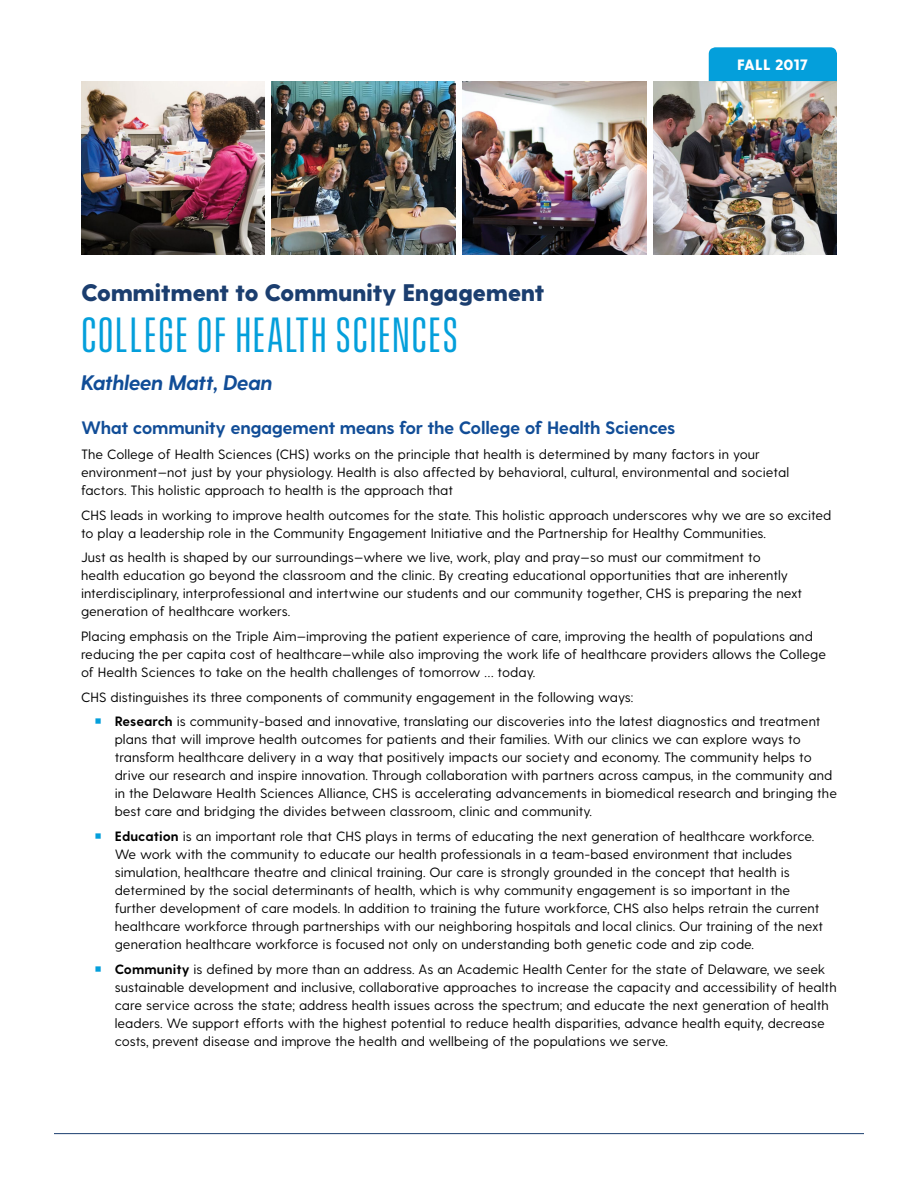
<style>
.page{position:relative;width:918px;height:1188px;background:#fff}
.page>*{position:absolute;margin:0;border:0;box-sizing:border-box;transform-origin:0 0}
.t1{font:45px "Vanguard CF";letter-spacing:.03em;color:#049fdb}
.t2{font:800 24px "Greycliff CF";letter-spacing:-.02em;color:#1b3e6f}
.t3{font:italic 700 21px "Greycliff CF";letter-spacing:-.02em;color:#114d97}
.t4{font:700 18px "Greycliff CF";letter-spacing:-.02em;color:#114d97}
.t5{font:800 15px "Greycliff CF";letter-spacing:.005em;color:#fff}
.t6{font:13.5px/18px "Greycliff CF";letter-spacing:.005em;color:#000}
.s1{color:#049fdb}
.s2{font-weight:700}
</style>
<div class="page">
<hr style="left:54px;top:1133px;width:810px;height:1px;background:#1b3e6f">
<img style="left:81px;top:81px;width:184px;height:174px">
<img style="left:272px;top:81px;width:184px;height:174px">
<img style="left:462px;top:81px;width:184px;height:174px">
<img style="left:653px;top:81px;width:184px;height:174px">
<div style="left:709px;top:47px;width:128px;height:34px;background:#049fdb"></div>
<p class="t5" style="left:737px;top:56px;width:72px">FALL 2017</p>
<h2 class="t2" style="left:81px;top:278px;width:465px">Commitment to Community Engagement</h2>
<h1 class="t1" style="left:81px;top:310px;width:379px">COLLEGE OF HEALTH SCIENCES</h1>
<h3 class="t3" style="left:81px;top:370px;width:193px">Kathleen Matt, Dean</h3>
<h3 class="t4" style="left:81px;top:417px;width:596px">What community engagement means for the College of Health Sciences</h3>
<p class="t6" style="left:81px;top:445px;width:710px">The College of Health Sciences (CHS) works on the principle that health is determined by many factors in your environment—not just by your physiology. Health is also affected by behavioral, cultural, environmental and societal factors. This holistic approach to health is the approach that</p>
<p class="t6" style="left:81px;top:506px;width:752px">CHS leads in working to improve health outcomes for the state. This holistic approach underscores why we are so excited to play a leadership role in the Community Engagement Initiative and the Partnership for Healthy Communities.</p>
<p class="t6" style="left:81px;top:549px;width:723px">Just as health is shaped by our surroundings—where we live, work, play and pray—so must our commitment to health education go beyond the classroom and the clinic. By creating educational opportunities that are inherently interdisciplinary, interprofessional and intertwine our students and our community together, CHS is preparing the next generation of healthcare workers.</p>
<p class="t6" style="left:81px;top:628px;width:747px">Placing emphasis on the Triple Aim—improving the patient experience of care, improving the health of populations and reducing the per capita cost of healthcare—while also improving the work life of healthcare providers allows the College of Health Sciences to take on the health challenges of tomorrow … today.</p>
<p class="t6" style="left:81px;top:688px;width:554px">CHS distinguishes its three components of community engagement in the following ways:</p>
<p class="t6" style="left:115px;top:713px;width:724px;text-indent:-20px"><span class="s1">○</span> <span class="s2">Research</span> is community-based and innovative, translating our discoveries into the latest diagnostics and treatment plans that will improve health outcomes for patients and their families. With our clinics we can explore ways to transform healthcare delivery in a way that positively impacts our society and economy. The community helps to drive our research and inspire innovation. Through collaboration with partners across campus, in the community and in the Delaware Health Sciences Alliance, CHS is accelerating advancements in biomedical research and bringing the best care and bridging the divides between classroom, clinic and community.</p>
<p class="t6" style="left:115px;top:828px;width:710px;text-indent:-20px"><span class="s1">○</span> <span class="s2">Education</span> is an important role that CHS plays in terms of educating the next generation of healthcare workforce.<br>We work with the community to educate our health professionals in a team-based environment that includes simulation, healthcare theatre and clinical training. Our care is strongly grounded in the concept that health is determined by the social determinants of health, which is why community engagement is so important in the further development of care models. In addition to training the future workforce, CHS also helps retrain the current healthcare workforce through partnerships with our neighboring hospitals and local clinics. Our training of the next generation healthcare workforce is focused not only on understanding both genetic code and zip code.</p>
<p class="t6" style="left:115px;top:960px;width:723px;text-indent:-20px"><span class="s1">○</span> <span class="s2">Community</span> is defined by more than an address. As an Academic Health Center for the state of Delaware, we seek sustainable development and inclusive, collaborative approaches to increase the capacity and accessibility of health care service across the state; address health issues across the spectrum; and educate the next generation of health leaders. We support efforts with the highest potential to reduce health disparities, advance health equity, decrease costs, prevent disease and improve the health and wellbeing of the populations we serve.</p>
</div>
